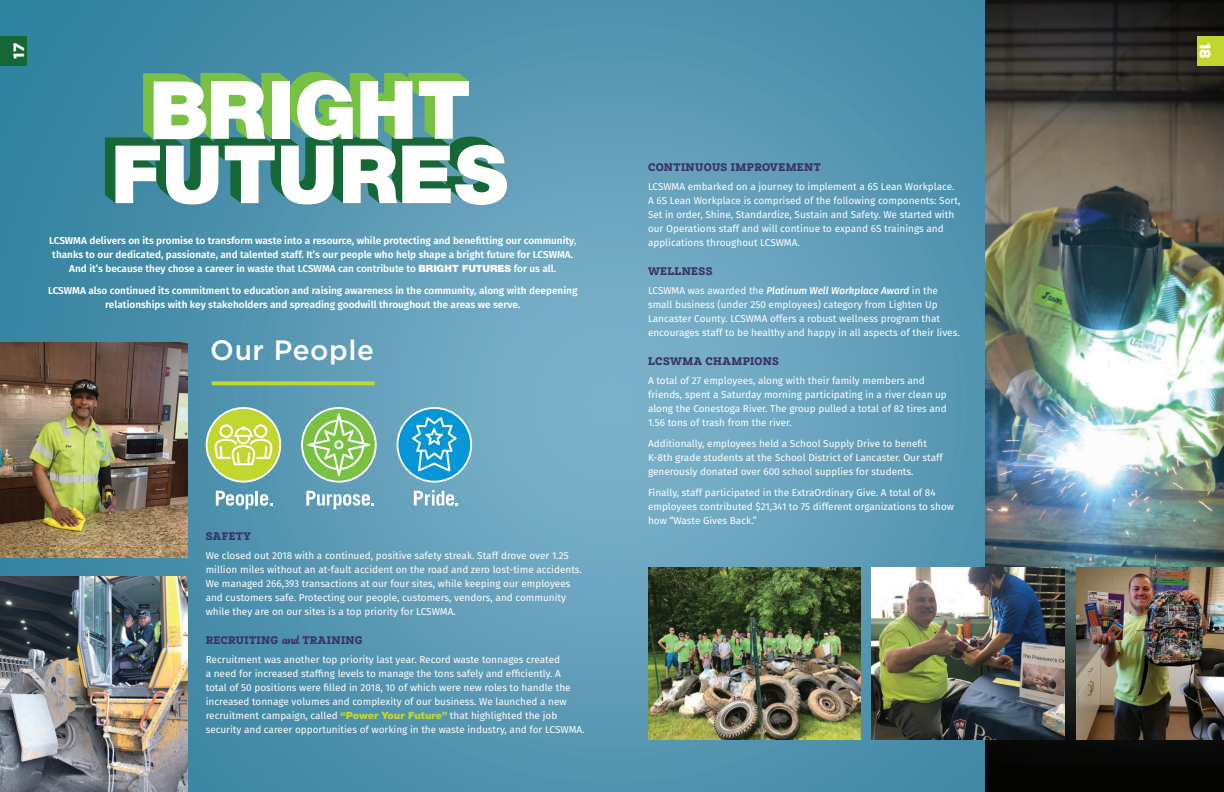
<style>
.page{position:relative;width:1224px;height:792px;background:#fff}
.page>*{position:absolute;margin:0;border:0;box-sizing:border-box;transform-origin:0 0}
.t1{font:500 28px "Gotham";letter-spacing:.02em;color:#fff}
.t2{font:900 15px "Gotham";color:#fff}
.t3{font:11px "Paul Slab Bold Trail";letter-spacing:.03em;color:#393265}
.t4{font:10px/14px "Fira Sans";color:#fff}
.t5{font:600 10px/14px "Fira Sans";color:#fff;text-align:center}
.s1{font-family:"Helvetica Neue";font-weight:900}
.s2{font-family:"Dephion Slanted";font-size:14px}
.s3{font-family:"Helvetica Neue";font-weight:900;color:#c1d72f}
.s4{font-weight:500;font-style:italic}
</style>
<div class="page">
<img style="left:0;top:0;width:986px;height:792px">
<img style="left:986px;top:0;width:238px;height:792px">
<img style="left:648px;top:568px;width:212px;height:171px">
<img style="left:0;top:577px;width:187px;height:215px">
<img style="left:1076px;top:568px;width:148px;height:171px">
<img style="left:0;top:343px;width:187px;height:215px">
<img style="left:872px;top:568px;width:193px;height:171px">
<svg style="left:397px;top:407px;width:75px;height:76px"></svg>
<div style="left:398px;top:409px;width:72px;height:72px;background:#0696d7;border-radius:50%"></div>
<svg style="left:412px;top:417px;width:45px;height:54px"></svg>
<svg style="left:414px;top:490px;width:44px;height:16px"></svg>
<svg style="left:206px;top:407px;width:75px;height:76px"></svg>
<div style="left:208px;top:409px;width:71px;height:72px;background:#c1d72f;border-radius:50%"></div>
<svg style="left:214px;top:424px;width:59px;height:41px"></svg>
<svg style="left:216px;top:491px;width:57px;height:18px"></svg>
<svg style="left:301px;top:407px;width:76px;height:76px"></svg>
<div style="left:303px;top:409px;width:72px;height:72px;background:#79c142;border-radius:50%"></div>
<svg style="left:308px;top:413px;width:62px;height:63px"></svg>
<svg style="left:306px;top:491px;width:68px;height:18px"></svg>
<svg style="left:105px;top:72px;width:402px;height:133px"></svg>
<svg style="left:212px;top:381px;width:163px;height:4px"></svg>
<div style="left:0;top:36px;width:27px;height:30px;background:#156735"></div>
<div style="left:1197px;top:36px;width:27px;height:30px;background:#c1d72f"></div>
<h2 class="t2" style="left:10px;top:59px;width:17px;rotate:-90deg">17</h2>
<h2 class="t2" style="left:1214px;top:43px;width:17px;rotate:90deg">18</h2>
<p class="t5" style="left:49px;top:233px;width:529px">LCSWMA delivers on its promise to transform waste into a resource, while protecting and benefitting our community, thanks to our dedicated, passionate, and talented staff. It’s our people who help shape a bright future for LCSWMA.<br>And it’s because they chose a career in waste that LCSWMA can contribute to <span class="s1">BRIGHT FUTURES</span> for us all.</p>
<p class="t5" style="left:48px;top:282px;width:531px">LCSWMA also continued its commitment to education and raising awareness in the community, along with deepening relationships with key stakeholders and spreading goodwill throughout the areas we serve.</p>
<h1 class="t1" style="left:210px;top:334px;width:165px">Our People</h1>
<p class="t3" style="left:206px;top:532px;width:47px">SAFETY</p>
<p class="t4" style="left:206px;top:548px;width:378px">We closed out 2018 with a continued, positive safety streak. Staff drove over 1.25 million miles without an at-fault accident on the road and zero lost-time accidents.<br>We managed 266,393 transactions at our four sites, while keeping our employees and customers safe. Protecting our people, customers, vendors, and community while they are on our sites is a top priority for LCSWMA.</p>
<p class="t3" style="left:206px;top:636px;width:158px">RECRUITING <span class="s2">and</span> TRAINING</p>
<p class="t4" style="left:206px;top:652px;width:381px">Recruitment was another top priority last year. Record waste tonnages created<br>a need for increased staffing levels to manage the tons safely and efficiently. A<br>total of 50 positions were filled in 2018, 10 of which were new roles to handle the increased tonnage volumes and complexity of our business. We launched a new recruitment campaign, called <span class="s3">“Power Your Future”</span> that highlighted the job security and career opportunities of working in the waste industry, and for LCSWMA.</p>
<p class="t3" style="left:648px;top:163px;width:174px">CONTINUOUS IMPROVEMENT</p>
<p class="t4" style="left:648px;top:179px;width:314px">LCSWMA embarked on a journey to implement a 6S Lean Workplace.<br>A 6S Lean Workplace is comprised of the following components: Sort, Set in order, Shine, Standardize, Sustain and Safety. We started with our Operations staff and will continue to expand 6S trainings and applications throughout LCSWMA.</p>
<p class="t3" style="left:648px;top:267px;width:66px">WELLNESS</p>
<p class="t4" style="left:648px;top:283px;width:313px">LCSWMA was awarded the <span class="s4">Platinum Well Workplace Award</span> in the small business (under 250 employees) category from Lighten Up Lancaster County. LCSWMA offers a robust wellness program that encourages staff to be healthy and happy in all aspects of their lives.</p>
<p class="t3" style="left:648px;top:357px;width:133px">LCSWMA CHAMPIONS</p>
<p class="t4" style="left:648px;top:373px;width:300px">A total of 27 employees, along with their family members and friends, spent a Saturday morning participating in a river clean up along the Conestoga River. The group pulled a total of 82 tires and 1.56 tons of trash from the river.</p>
<p class="t4" style="left:648px;top:436px;width:296px">Additionally, employees held a School Supply Drive to benefit<br>K-8th grade students at the School District of Lancaster. Our staff generously donated over 600 school supplies for students.</p>
<p class="t4" style="left:648px;top:485px;width:308px">Finally, staff participated in the ExtraOrdinary Give. A total of 84 employees contributed $21,341 to 75 different organizations to show how “Waste Gives Back.”</p>
</div>
